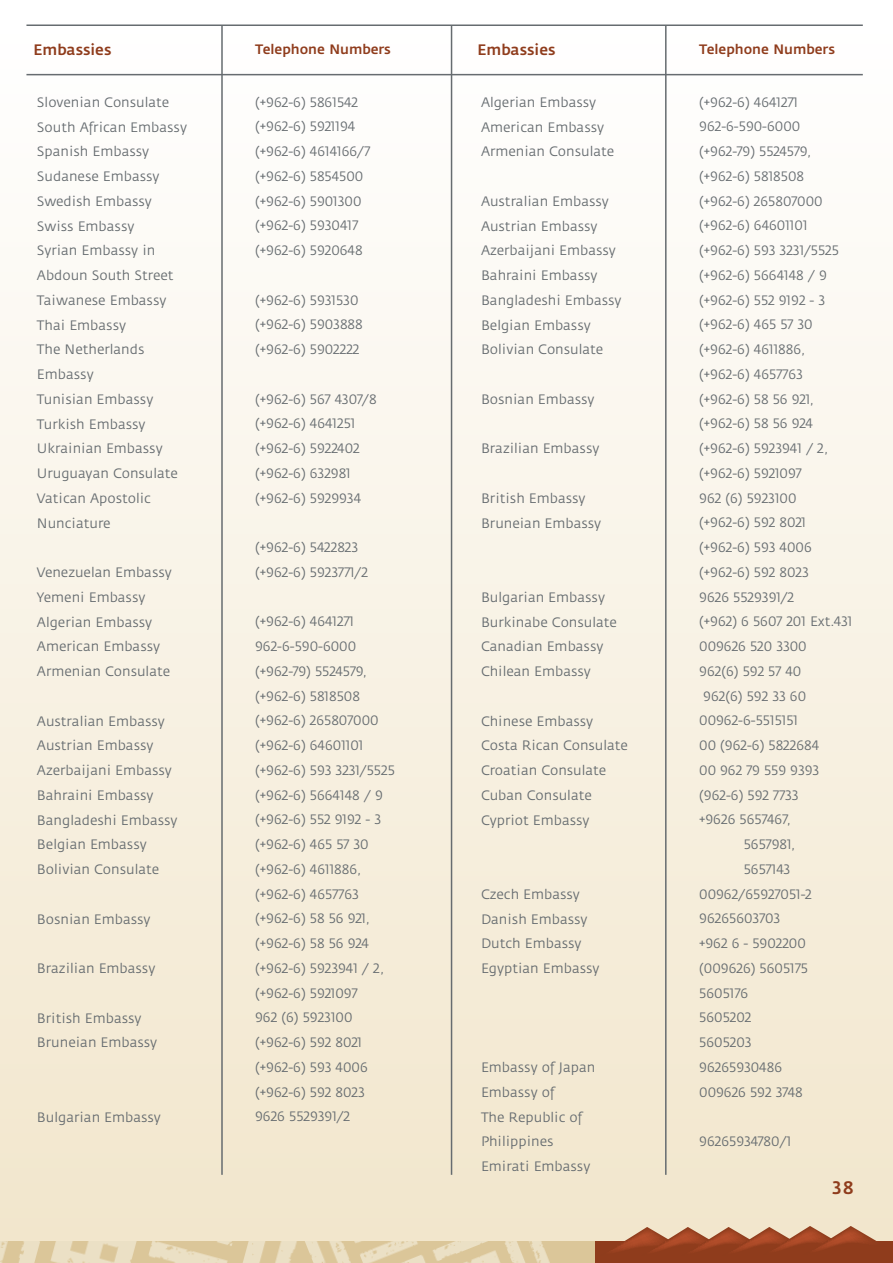
<style>
.page{position:relative;width:893px;height:1263px;background:#fff}
.page>*{position:absolute;margin:0;border:0;box-sizing:border-box;transform-origin:0 0}
.t1{font:18px "Fedra Sans Medium TF";color:#8f3c1c}
.t2{font:15px "Fedra Sans Medium TF";color:#8f3c1c}
.t3{font:13.5px/24.8px "Fedra Sans";color:#666c70}
.t4{font:13.5px "Fedra Sans Medium TF";color:#8f3c1c}
</style>
<div class="page">
<div style="left:0;top:0;width:893px;height:1263px;background:linear-gradient(to bottom,#fff,#f1e5cb)"></div>
<div style="left:595px;top:1241px;width:298px;height:22px;background:#8f3c1c"></div>
<svg style="left:600px;top:1226px;width:286px;height:25px"></svg>
<img style="left:362px;top:1241px;width:233px;height:22px">
<img style="left:0;top:1241px;width:362px;height:22px">
<hr style="left:26px;top:24px;width:837px;height:2px;background:#666c70">
<hr style="left:26px;top:74px;width:837px;height:1px;background:#666c70">
<hr style="left:221px;top:25px;width:2px;height:1150px;background:#666c70">
<hr style="left:451px;top:25px;width:1px;height:1150px;background:#666c70">
<hr style="left:665px;top:25px;width:2px;height:1150px;background:#666c70">
<p class="t2" style="left:33px;top:41px;width:80px">Embassies</p>
<p class="t3" style="left:37px;top:90px;width:152px">Slovenian Consulate<br>South African Embassy<br>Spanish Embassy<br>Sudanese Embassy<br>Swedish Embassy<br>Swiss Embassy<br>Syrian Embassy in<br>Abdoun South Street<br>Taiwanese Embassy<br>Thai Embassy<br>The Netherlands<br>Embassy<br>Tunisian Embassy<br>Turkish Embassy<br>Ukrainian Embassy<br>Uruguayan Consulate<br>Vatican Apostolic<br>Nunciature</p>
<p class="t3" style="left:37px;top:560px;width:136px">Venezuelan Embassy<br>Yemeni Embassy<br>Algerian Embassy<br>American Embassy<br>Armenian Consulate</p>
<p class="t3" style="left:37px;top:709px;width:142px">Australian Embassy<br>Austrian Embassy<br>Azerbaijani Embassy<br>Bahraini Embassy<br>Bangladeshi Embassy<br>Belgian Embassy<br>Bolivian Consulate</p>
<p class="t3" style="left:37px;top:907px;width:115px">Bosnian Embassy</p>
<p class="t3" style="left:37px;top:956px;width:120px">Brazilian Embassy</p>
<p class="t3" style="left:37px;top:1006px;width:122px">British Embassy<br>Bruneian Embassy</p>
<p class="t3" style="left:37px;top:1105px;width:126px">Bulgarian Embassy</p>
<p class="t4" style="left:255px;top:42px;width:137px">Telephone Numbers</p>
<p class="t3" style="left:255px;top:90px;width:117px">(+962-6) 5861542 (+962-6) 5921194 (+962-6) 4614166/7 (+962-6) 5854500 (+962-6) 5901300 (+962-6) 5930417 (+962-6) 5920648</p>
<p class="t3" style="left:255px;top:288px;width:109px">(+962-6) 5931530 (+962-6) 5903888 (+962-6) 5902222</p>
<p class="t3" style="left:255px;top:387px;width:123px">(+962-6) 567 4307/8 (+962-6) 4641251 (+962-6) 5922402 (+962-6) 632981 (+962-6) 5929934</p>
<p class="t3" style="left:255px;top:535px;width:114px">(+962-6) 5422823 (+962-6) 5923771/2</p>
<p class="t3" style="left:255px;top:610px;width:141px">(+962-6) 4641271<br>962-6-590-6000 (+962-79) 5524579, (+962-6) 5818508 (+962-6) 265807000 (+962-6) 64601101 (+962-6) 593 3231/5525 (+962-6) 5664148 / 9 (+962-6) 552 9192 - 3 (+962-6) 465 57 30 (+962-6) 4611886, (+962-6) 4657763 (+962-6) 58 56 921, (+962-6) 58 56 924 (+962-6) 5923941 / 2, (+962-6) 5921097<br>962 (6) 5923100 (+962-6) 592 8021 (+962-6) 593 4006 (+962-6) 592 8023<br>9626 5529391/2</p>
<p class="t2" style="left:477px;top:41px;width:79px">Embassies</p>
<p class="t3" style="left:481px;top:90px;width:135px">Algerian Embassy<br>American Embassy<br>Armenian Consulate</p>
<p class="t3" style="left:481px;top:189px;width:142px">Australian Embassy<br>Austrian Embassy<br>Azerbaijani Embassy<br>Bahraini Embassy<br>Bangladeshi Embassy<br>Belgian Embassy<br>Bolivian Consulate</p>
<p class="t3" style="left:481px;top:387px;width:115px">Bosnian Embassy</p>
<p class="t3" style="left:481px;top:437px;width:120px">Brazilian Embassy</p>
<p class="t3" style="left:481px;top:486px;width:122px">British Embassy<br>Bruneian Embassy</p>
<p class="t3" style="left:481px;top:585px;width:137px">Bulgarian Embassy<br>Burkinabe Consulate<br>Canadian Embassy<br>Chilean Embassy</p>
<p class="t3" style="left:481px;top:709px;width:149px">Chinese Embassy<br>Costa Rican Consulate<br>Croatian Consulate<br>Cuban Consulate<br>Cypriot Embassy</p>
<p class="t3" style="left:481px;top:882px;width:120px">Czech Embassy<br>Danish Embassy<br>Dutch Embassy<br>Egyptian Embassy</p>
<p class="t3" style="left:481px;top:1055px;width:116px">Embassy of Japan<br>Embassy of<br>The Republic of<br>Philippines<br>Emirati Embassy</p>
<p class="t4" style="left:699px;top:42px;width:137px">Telephone Numbers</p>
<p class="t3" style="left:699px;top:90px;width:100px">(+962-6) 4641271</p>
<p class="t3" style="left:699px;top:115px;width:103px">962-6-590-6000</p>
<p class="t3" style="left:699px;top:139px;width:113px">(+962-79) 5524579,</p>
<p class="t3" style="left:699px;top:164px;width:106px">(+962-6) 5818508</p>
<p class="t3" style="left:699px;top:189px;width:125px">(+962-6) 265807000</p>
<p class="t3" style="left:699px;top:214px;width:110px">(+962-6) 64601101</p>
<p class="t3" style="left:699px;top:238px;width:141px">(+962-6) 593 3231/5525</p>
<p class="t3" style="left:699px;top:263px;width:129px">(+962-6) 5664148 / 9</p>
<p class="t3" style="left:699px;top:288px;width:127px">(+962-6) 552 9192 - 3</p>
<p class="t3" style="left:699px;top:313px;width:115px">(+962-6) 465 57 30</p>
<p class="t3" style="left:699px;top:337px;width:108px">(+962-6) 4611886,</p>
<p class="t3" style="left:699px;top:362px;width:105px">(+962-6) 4657763</p>
<p class="t3" style="left:699px;top:387px;width:116px">(+962-6) 58 56 921,</p>
<p class="t3" style="left:699px;top:412px;width:115px">(+962-6) 58 56 924</p>
<p class="t3" style="left:699px;top:436px;width:131px">(+962-6) 5923941 / 2,</p>
<p class="t3" style="left:699px;top:461px;width:104px">(+962-6) 5921097</p>
<p class="t3" style="left:699px;top:486px;width:99px">962 (6) 5923100</p>
<p class="t3" style="left:699px;top:511px;width:108px">(+962-6) 592 8021</p>
<p class="t3" style="left:699px;top:535px;width:114px">(+962-6) 593 4006</p>
<p class="t3" style="left:699px;top:560px;width:111px">(+962-6) 592 8023</p>
<p class="t3" style="left:699px;top:585px;width:96px">9626 5529391/2</p>
<p class="t3" style="left:699px;top:610px;width:155px">(+962) 6 5607 201 Ext.431</p>
<p class="t3" style="left:699px;top:634px;width:109px">009626 520 3300</p>
<p class="t3" style="left:699px;top:659px;width:104px">962(6) 592 57 40</p>
<p class="t3" style="left:703px;top:684px;width:104px">962(6) 592 33 60</p>
<p class="t3" style="left:699px;top:709px;width:100px">00962-6-5515151</p>
<p class="t3" style="left:699px;top:733px;width:122px">00 (962-6) 5822684</p>
<p class="t3" style="left:699px;top:758px;width:122px">00 962 79 559 9393</p>
<p class="t3" style="left:699px;top:783px;width:101px">(962-6) 592 7733</p>
<p class="t3" style="left:699px;top:808px;width:93px">+9626 5657467,</p>
<p class="t3" style="left:744px;top:832px;width:53px">5657981,</p>
<p class="t3" style="left:744px;top:857px;width:48px">5657143</p>
<p class="t3" style="left:699px;top:882px;width:114px">00962/65927051-2</p>
<p class="t3" style="left:699px;top:907px;width:83px">96265603703</p>
<p class="t3" style="left:699px;top:931px;width:108px">+962 6 - 5902200</p>
<p class="t3" style="left:699px;top:956px;width:110px">(009626) 5605175</p>
<p class="t3" style="left:699px;top:981px;width:51px">5605176</p>
<p class="t3" style="left:699px;top:1006px;width:54px">5605202</p>
<p class="t3" style="left:699px;top:1030px;width:54px">5605203</p>
<p class="t3" style="left:699px;top:1055px;width:84px">96265930486</p>
<p class="t3" style="left:699px;top:1080px;width:105px">009626 592 3748</p>
<p class="t3" style="left:699px;top:1129px;width:94px">96265934780/1</p>
<h1 class="t1" style="left:831px;top:1178px;width:25px">38</h1>
</div>
